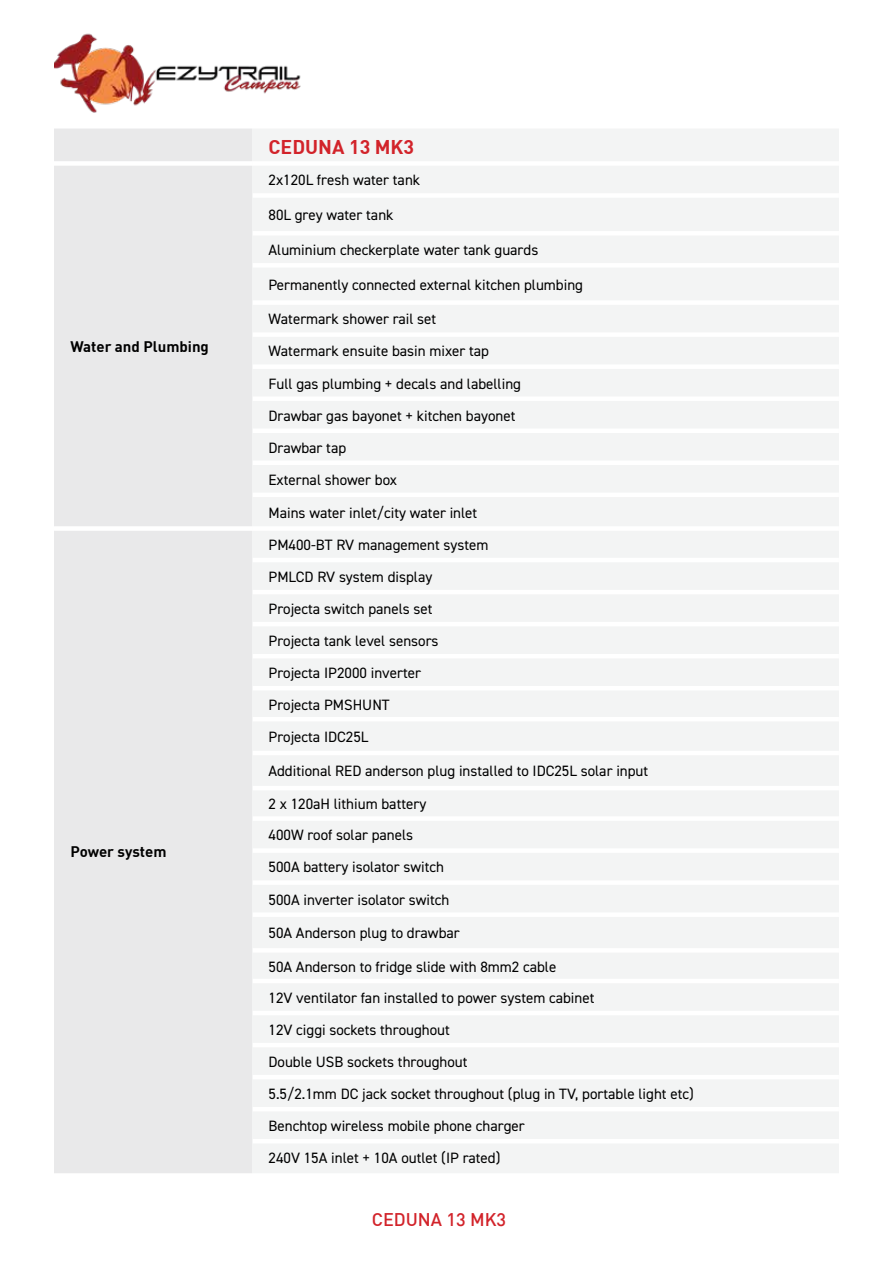
<style>
.page{position:relative;width:893px;height:1263px;background:#fff}
.page>*{position:absolute;margin:0;border:0;box-sizing:border-box;transform-origin:0 0}
.t1{font:700 19.5px "DIN";color:#d2232a}
.t2{font:500 18px "DIN";color:#d2232a}
.t3{font:15px/32px "DIN2014";color:#000}
.t4{font:700 15px "DIN";color:#000}
</style>
<div class="page">
<img style="left:54px;top:33px;width:247px;height:80px">
<div style="left:54px;top:129px;width:198px;height:1044px;background:#e9e9ea"></div>
<div style="left:252px;top:129px;width:587px;height:1044px;background:#f3f4f4"></div>
<div style="left:54px;top:161px;width:198px;height:5px;background:#fff"></div>
<div style="left:252px;top:161px;width:587px;height:5px;background:#fff"></div>
<div style="left:253px;top:193px;width:586px;height:5px;background:#fff"></div>
<div style="left:253px;top:231px;width:586px;height:5px;background:#fff"></div>
<div style="left:253px;top:263px;width:586px;height:5px;background:#fff"></div>
<div style="left:253px;top:300px;width:586px;height:5px;background:#fff"></div>
<div style="left:253px;top:332px;width:586px;height:5px;background:#fff"></div>
<div style="left:253px;top:364px;width:586px;height:5px;background:#fff"></div>
<div style="left:253px;top:396px;width:586px;height:5px;background:#fff"></div>
<div style="left:253px;top:428px;width:586px;height:5px;background:#fff"></div>
<div style="left:253px;top:460px;width:586px;height:5px;background:#fff"></div>
<hr style="left:253px;top:493px;width:586px;height:4px;background:#fff">
<div style="left:54px;top:526px;width:198px;height:5px;background:#fff"></div>
<div style="left:252px;top:526px;width:587px;height:5px;background:#fff"></div>
<hr style="left:253px;top:558px;width:586px;height:4px;background:#fff">
<hr style="left:253px;top:590px;width:586px;height:4px;background:#fff">
<hr style="left:253px;top:622px;width:586px;height:4px;background:#fff">
<hr style="left:253px;top:654px;width:586px;height:4px;background:#fff">
<hr style="left:253px;top:686px;width:586px;height:4px;background:#fff">
<hr style="left:253px;top:717px;width:586px;height:4px;background:#fff">
<hr style="left:253px;top:751px;width:586px;height:4px;background:#fff">
<hr style="left:253px;top:786px;width:586px;height:4px;background:#fff">
<div style="left:253px;top:816px;width:586px;height:5px;background:#fff"></div>
<div style="left:253px;top:848px;width:586px;height:5px;background:#fff"></div>
<div style="left:253px;top:880px;width:586px;height:5px;background:#fff"></div>
<div style="left:253px;top:912px;width:586px;height:5px;background:#fff"></div>
<hr style="left:253px;top:948px;width:586px;height:4px;background:#fff">
<hr style="left:253px;top:979px;width:586px;height:4px;background:#fff">
<hr style="left:253px;top:1011px;width:586px;height:4px;background:#fff">
<hr style="left:253px;top:1043px;width:586px;height:4px;background:#fff">
<hr style="left:253px;top:1075px;width:586px;height:4px;background:#fff">
<hr style="left:253px;top:1107px;width:586px;height:4px;background:#fff">
<hr style="left:253px;top:1139px;width:586px;height:4px;background:#fff">
<p class="t4" style="left:70px;top:337px;width:140px">Water and Plumbing</p>
<p class="t4" style="left:70px;top:842px;width:97px">Power system</p>
<h1 class="t1" style="left:268px;top:134px;width:147px">CEDUNA 13 MK3</h1>
<p class="t3" style="left:268px;top:164px;width:153px">2x120L fresh water tank</p>
<p class="t3" style="left:268px;top:199px;width:126px">80L grey water tank</p>
<p class="t3" style="left:268px;top:234px;width:271px">Aluminium checkerplate water tank guards</p>
<p class="t3" style="left:268px;top:268px;width:316px">Permanently connected external kitchen plumbing</p>
<p class="t3" style="left:268px;top:303px;width:254px">Watermark shower rail set<br>Watermark ensuite basin mixer tap<br>Full gas plumbing + decals and labelling<br>Drawbar gas bayonet + kitchen bayonet<br>Drawbar tap<br>External shower box<br>Mains water inlet/city water inlet</p>
<p class="t3" style="left:268px;top:529px;width:221px">PM400-BT RV management system<br>PMLCD RV system display<br>Projecta switch panels set<br>Projecta tank level sensors<br>Projecta IP2000 inverter<br>Projecta PMSHUNT<br>Projecta IDC25L</p>
<p class="t3" style="left:268px;top:755px;width:381px;line-height:32.7px">Additional RED anderson plug installed to IDC25L solar input<br>2 x 120aH lithium battery</p>
<p class="t3" style="left:268px;top:819px;width:182px">400W roof solar panels<br>500A battery isolator switch<br>500A inverter isolator switch</p>
<p class="t3" style="left:268px;top:917px;width:193px">50A Anderson plug to drawbar</p>
<p class="t3" style="left:268px;top:950px;width:427px">50A Anderson to fridge slide with 8mm2 cable<br>12V ventilator fan installed to power system cabinet<br>12V ciggi sockets throughout<br>Double USB sockets throughout<br>5.5/2.1mm DC jack socket throughout (plug in TV, portable light etc)<br>Benchtop wireless mobile phone charger<br>240V 15A inlet + 10A outlet (IP rated)</p>
<p class="t2" style="left:372px;top:1208px;width:136px">CEDUNA 13 MK3</p>
</div>
